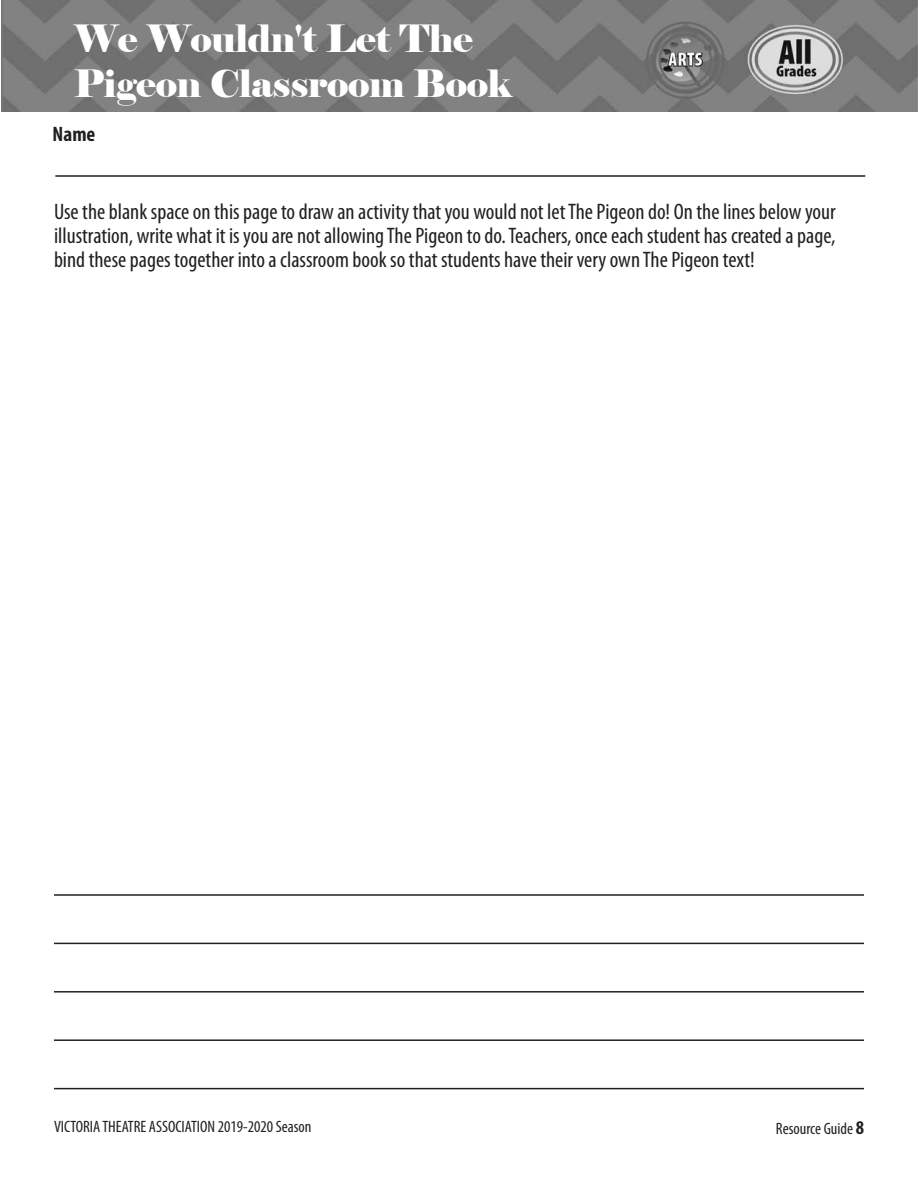
<style>
.page{position:relative;width:918px;height:1188px;background:#fff}
.page>*{position:absolute;margin:0;border:0;box-sizing:border-box;transform-origin:0 0}
.t1{font:37.5px/45px "Elephant";letter-spacing:-.01em;color:#fff}
.t2{font:condensed 22.5px/24px "Myriad Pro";color:#231f20;text-align:justify}
.t3{font:700 condensed 21px "Myriad Pro";color:#231f20}
.t4{font:condensed 16.5px "Myriad Pro";color:#231f20}
.s1{font-weight:700;font-size:19.5px}
</style>
<div class="page">
<img style="left:1px;top:0;width:917px;height:112px">
<hr style="left:55px;top:175px;width:810px;height:2px;background:#231f20">
<hr style="left:54px;top:894px;width:810px;height:2px;background:#231f20">
<hr style="left:54px;top:991px;width:810px;height:2px;background:#231f20">
<hr style="left:54px;top:943px;width:810px;height:1px;background:#231f20">
<hr style="left:54px;top:1039px;width:810px;height:2px;background:#231f20">
<hr style="left:54px;top:1088px;width:810px;height:1px;background:#231f20">
<p class="t1" style="left:74px;top:17px;width:439px">We Wouldn't Let The<br>Pigeon Classroom Book</p>
<p class="t3" style="left:53px;top:121px;width:44px">Name</p>
<p class="t2" style="left:54px;top:200px;width:783px">Use the blank space on this page to draw an activity that you would not let The Pigeon do! On the lines below your illustration, write what it is you are not allowing The Pigeon to do. Teachers, once each student has created a page, bind these pages together into a classroom book so that students have their very own The Pigeon text!</p>
<p class="t4" style="left:54px;top:1116px;width:259px">VICTORIA THEATRE ASSOCIATION 2019-2020 Season</p>
<p class="t4" style="left:776px;top:1119px;width:90px">Resource Guide <span class="s1">8</span></p>
</div>
